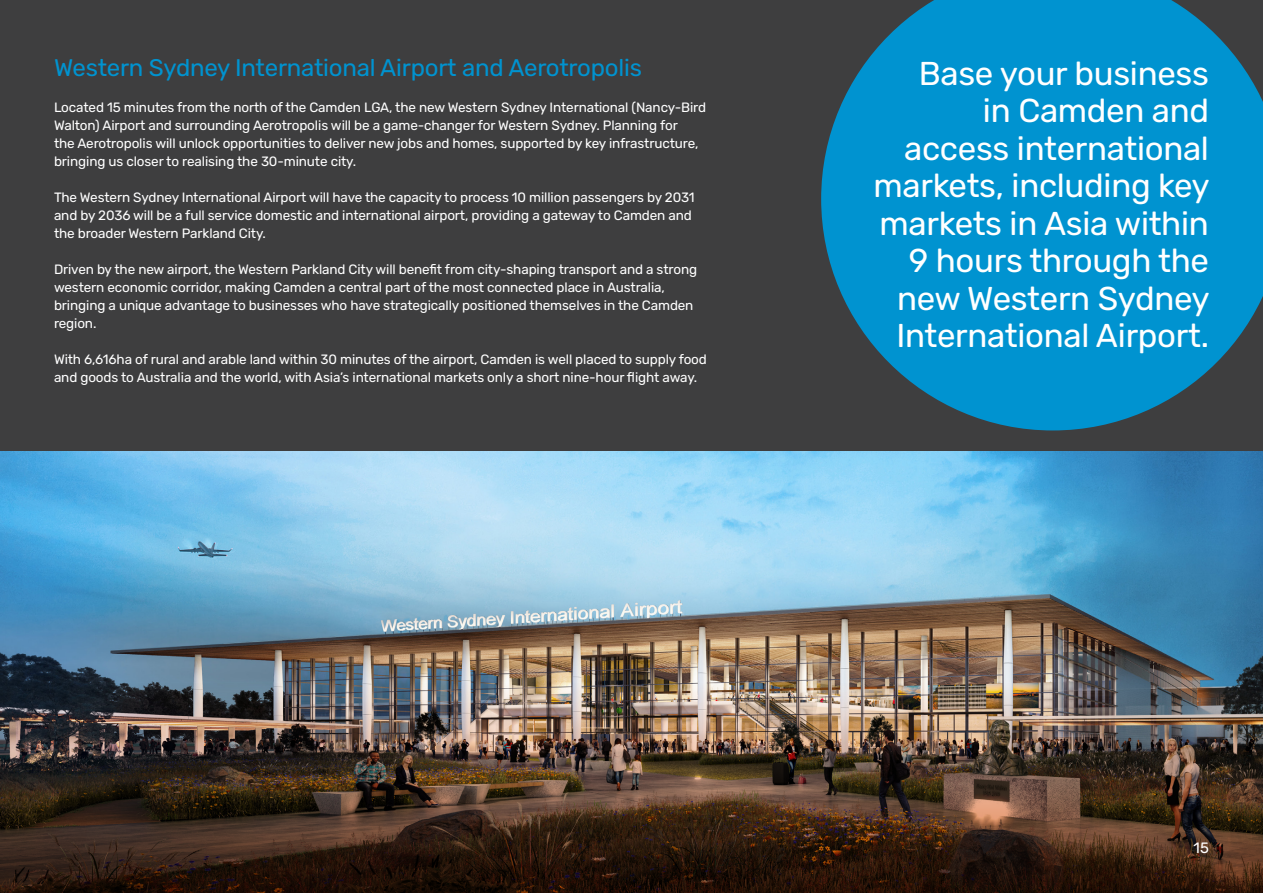
<style>
.page{position:relative;width:1263px;height:893px;background:#3e3e3f}
.page>*{position:absolute;margin:0;border:0;box-sizing:border-box;transform-origin:0 0}
.t1{font:33px/37.5px "Rubik";letter-spacing:-.01em;color:#fff;text-align:right}
.t2{font:24px "Rubik";letter-spacing:-.01em;color:#0093d0}
.t3{font:15px "Rubik";color:#fff}
.t4{font:13.5px/18px "Rubik";letter-spacing:-.01em;color:#fff}
</style>
<div class="page">
<img style="left:0;top:451px;width:1263px;height:232px">
<svg style="left:821px;top:0;width:442px;height:430px;fill:#0093d0"></svg>
<img style="left:0;top:683px;width:1263px;height:210px">
<p class="t2" style="left:54px;top:55px;width:590px">Western Sydney International Airport and Aerotropolis</p>
<p class="t4" style="left:54px;top:99px;width:654px">Located 15 minutes from the north of the Camden LGA, the new Western Sydney International (Nancy-Bird Walton) Airport and surrounding Aerotropolis will be a game-changer for Western Sydney. Planning for<br>the Aerotropolis will unlock opportunities to deliver new jobs and homes, supported by key infrastructure, bringing us closer to realising the 30-minute city.</p>
<p class="t4" style="left:54px;top:189px;width:642px">The Western Sydney International Airport will have the capacity to process 10 million passengers by 2031 and by 2036 will be a full service domestic and international airport, providing a gateway to Camden and the broader Western Parkland City.</p>
<p class="t4" style="left:54px;top:261px;width:645px">Driven by the new airport, the Western Parkland City will benefit from city-shaping transport and a strong western economic corridor, making Camden a central part of the most connected place in Australia, bringing a unique advantage to businesses who have strategically positioned themselves in the Camden region.</p>
<p class="t4" style="left:54px;top:351px;width:654px">With 6,616ha of rural and arable land within 30 minutes of the airport, Camden is well placed to supply food and goods to Australia and the world, with Asia’s international markets only a short nine-hour flight away.</p>
<p class="t1" style="left:873px;top:56px;width:338px">Base your business<br>in Camden and access international markets, including key markets in Asia within<br>9 hours through the new Western Sydney<br>International Airport.</p>
<p class="t3" style="left:1194px;top:839px;width:17px">15</p>
</div>
